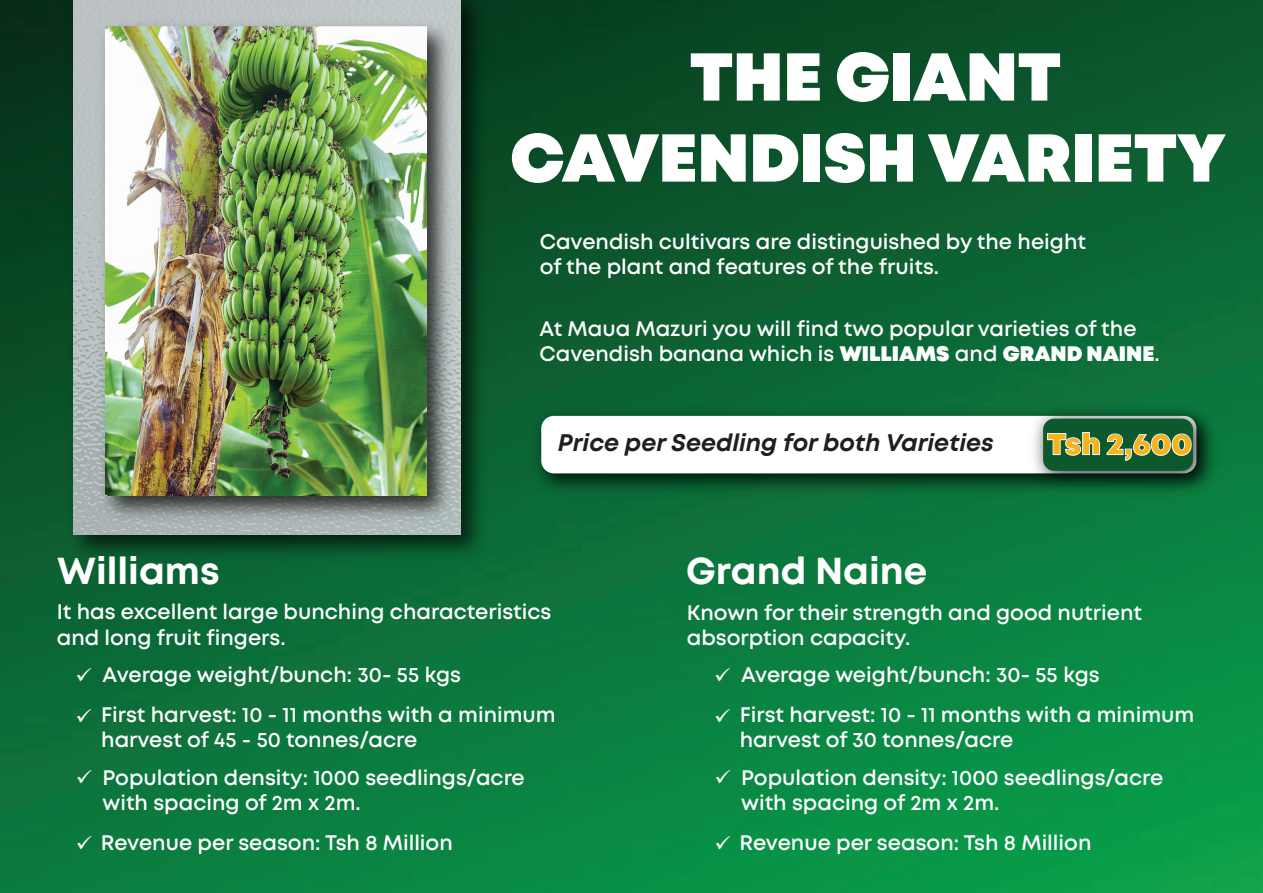
<style>
.page{position:relative;width:1263px;height:893px;background:#fff}
.page>*{position:absolute;margin:0;border:0;box-sizing:border-box;transform-origin:0 0}
.t1{font:900 67.5px/81px "Mont";color:#fff;text-align:center}
.t2{font:700 37.5px "Mont";color:#fff}
.t3{font:900 30px "Mont";color:#f9b317}
.t4{font:italic 700 24px "Mont";color:#211e1e}
.t5{font:600 21px/25.2px "Mont";color:#fff}
.s1{font-weight:900}
.s2{color:#fcfbfd}
</style>
<div class="page">
<img style="left:0;top:0;width:1263px;height:893px">
<img style="left:62px;top:0;width:432px;height:567px">
<img style="left:74px;top:0;width:18px;height:534px">
<img style="left:92px;top:0;width:371px;height:540px">
<img style="left:105px;top:26px;width:321px;height:470px">
<img style="left:525px;top:401px;width:700px;height:103px">
<div style="left:541px;top:416px;width:655px;height:57px;background:#fff;border-radius:13px"></div>
<img style="left:1023px;top:399px;width:196px;height:97px">
<div style="left:1043px;top:419px;width:150px;height:52px;background:#0d592e;border-radius:11px"></div>
<svg style="left:1047px;top:432px;width:53px;height:23px"></svg>
<svg style="left:1107px;top:434px;width:84px;height:27px"></svg>
<svg style="left:715px;top:668px;width:15px;height:54px"></svg>
<svg style="left:716px;top:770px;width:14px;height:14px"></svg>
<svg style="left:77px;top:668px;width:14px;height:54px"></svg>
<svg style="left:77px;top:770px;width:14px;height:14px"></svg>
<h1 class="t1" style="left:510px;top:39px;width:717px">THE GIANT<br>CAVENDISH VARIETY</h1>
<p class="t5" style="left:540px;top:229px;width:548px">Cavendish cultivars are distinguished by the height of the plant and features of the fruits.</p>
<p class="t5" style="left:540px;top:316px;width:622px">At Maua Mazuri you will find two popular varieties of the<br>Cavendish banana which is <span class="s1">WILLIAMS</span> and <span class="s1">GRAND NAINE</span>.</p>
<p class="t4" style="left:558px;top:427px;width:437px">Price per Seedling for both Varieties</p>
<h3 class="t3" style="left:1047px;top:424px;width:146px">Tsh 2,600</h3>
<h2 class="t2" style="left:57px;top:547px;width:164px">Williams</h2>
<h2 class="t2" style="left:686px;top:547px;width:243px">Grand Naine</h2>
<p class="t5" style="left:57px;top:600px;width:496px">It has excellent large bunching characteristics and long fruit fingers.</p>
<p class="t5" style="left:687px;top:600px;width:457px">Known for their strength and good nutrient absorption capacity.</p>
<p class="t5" style="left:103px;top:662px;width:360px">Average weight/bunch: 30- 55 kgs</p>
<p class="t5" style="left:101px;top:702px;width:456px">First harvest: 10 - 11 months with a minimum harvest of 45 - 50 tonnes/acre</p>
<p class="t5" style="left:103px;top:765px;width:424px">Population density: 1000 seedlings/acre with spacing of 2m x 2m.</p>
<p class="t5" style="left:76px;top:830px;width:379px"><span class="s2">✓</span> Revenue per season: Tsh 8 Million</p>
<p class="t5" style="left:741px;top:662px;width:360px">Average weight/bunch: 30- 55 kgs</p>
<p class="t5" style="left:740px;top:702px;width:456px">First harvest: 10 - 11 months with a minimum harvest of 30 tonnes/acre</p>
<p class="t5" style="left:741px;top:765px;width:424px">Population density: 1000 seedlings/acre with spacing of 2m x 2m.</p>
<p class="t5" style="left:714px;top:830px;width:379px"><span class="s2">✓</span> Revenue per season: Tsh 8 Million</p>
</div>
